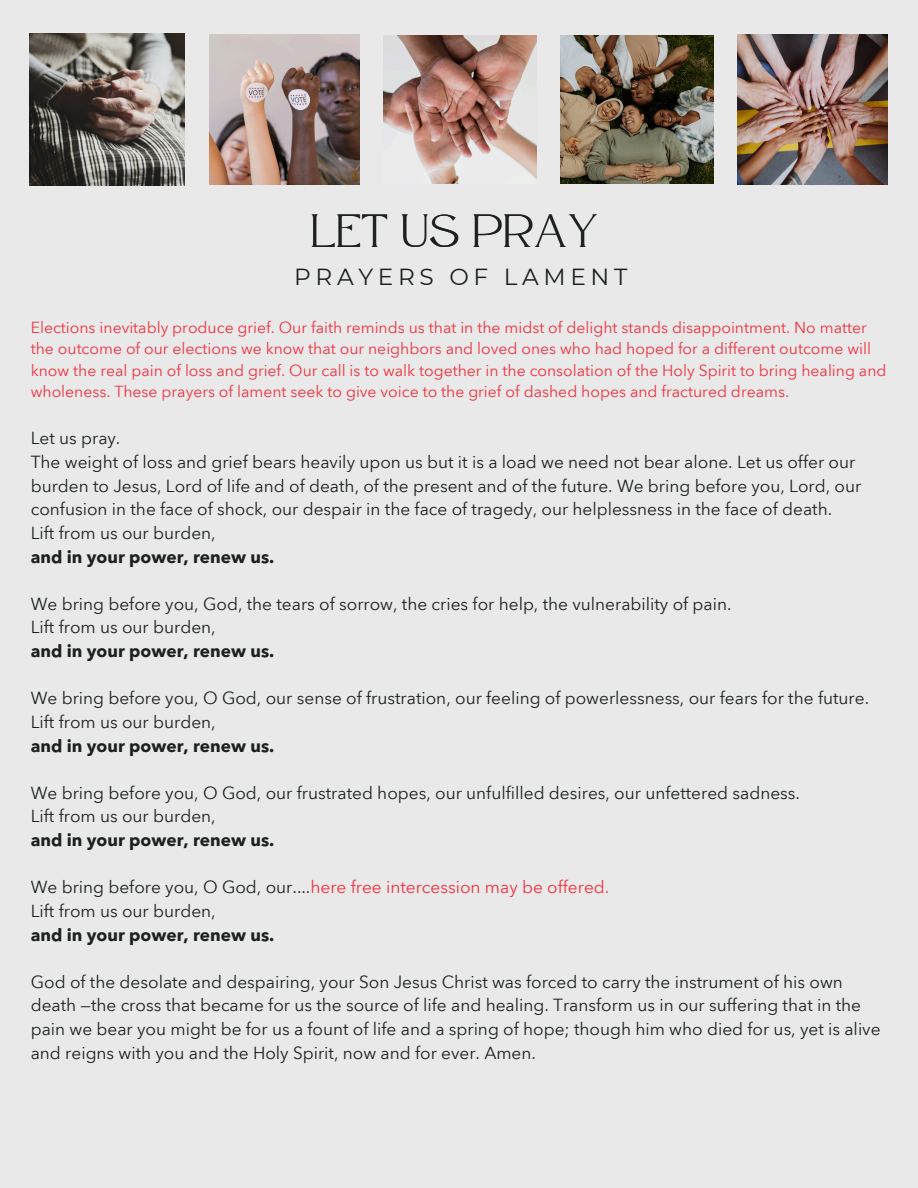
<style>
.page{position:relative;width:918px;height:1188px;background:#e9e9e9}
.page>*{position:absolute;margin:0;border:0;box-sizing:border-box;transform-origin:0 0}
.t1{font:46.5px "Atteron";letter-spacing:.015em;color:#1c2120}
.t2{font:23.25px "Montserrat";letter-spacing:.2em;color:#1c2120}
.t3{font:17.25px/23.7px "Avenir Next Arabic";color:#1c2120}
.t4{font:700 17.25px "Avenir Next Arabic";color:#1c2120}
.t5{font:17.25px "Avenir Next Arabic";color:#ef3340}
.t6{font:15.75px/21.3px "Avenir Next Arabic";color:#ef3340}
.s1{color:#1c2120}
</style>
<div class="page">
<img style="left:29px;top:34px;width:156px;height:152px">
<img style="left:209px;top:34px;width:150px;height:151px">
<img style="left:383px;top:35px;width:153px;height:149px">
<img style="left:560px;top:35px;width:153px;height:149px">
<img style="left:738px;top:34px;width:149px;height:151px">
<p class="t1" style="left:311px;top:204px;width:289px">LET US PRAY</p>
<p class="t2" style="left:294px;top:263px;width:335px">PRAYERS OF LAMENT</p>
<h1 class="t6" style="left:31px;top:317px;width:857px">Elections inevitably produce grief. Our faith reminds us that in the midst of delight stands disappointment. No matter the outcome of our elections we know that our neighbors and loved ones who had hoped for a different outcome will know the real pain of loss and grief. Our call is to walk together in the consolation of the Holy Spirit to bring healing and wholeness. These prayers of lament seek to give voice to the grief of dashed hopes and fractured dreams.</h1>
<h2 class="t3" style="left:31px;top:427px;width:91px">Let us pray.</h2>
<p class="t3" style="left:31px;top:450px;width:832px">The weight of loss and grief bears heavily upon us but it is a load we need not bear alone. Let us offer our burden to Jesus, Lord of life and of death, of the present and of the future. We bring before you, Lord, our confusion in the face of shock, our despair in the face of tragedy, our helplessness in the face of death.</p>
<p class="t3" style="left:31px;top:521px;width:186px">Lift from us our burden,</p>
<p class="t4" style="left:31px;top:547px;width:245px">and in your power, renew us.</p>
<p class="t3" style="left:31px;top:592px;width:702px">We bring before you, God, the tears of sorrow, the cries for help, the vulnerability of pain.</p>
<p class="t3" style="left:31px;top:616px;width:186px">Lift from us our burden,</p>
<p class="t4" style="left:31px;top:641px;width:245px">and in your power, renew us.</p>
<p class="t3" style="left:31px;top:687px;width:840px">We bring before you, O God, our sense of frustration, our feeling of powerlessness, our fears for the future.</p>
<p class="t3" style="left:31px;top:710px;width:186px">Lift from us our burden,</p>
<p class="t4" style="left:31px;top:736px;width:245px">and in your power, renew us.</p>
<p class="t3" style="left:31px;top:781px;width:771px">We bring before you, O God, our frustrated hopes, our unfulfilled desires, our unfettered sadness.</p>
<p class="t3" style="left:31px;top:805px;width:186px">Lift from us our burden,</p>
<p class="t4" style="left:31px;top:830px;width:245px">and in your power, renew us.</p>
<p class="t5" style="left:31px;top:877px;width:580px"><span class="s1">We bring before you, O God, our....</span>here free intercession may be offered.</p>
<p class="t3" style="left:31px;top:899px;width:186px">Lift from us our burden,</p>
<p class="t4" style="left:31px;top:925px;width:245px">and in your power, renew us.</p>
<p class="t3" style="left:31px;top:970px;width:851px">God of the desolate and despairing, your Son Jesus Christ was forced to carry the instrument of his own death —the cross that became for us the source of life and healing. Transform us in our suffering that in the pain we bear you might be for us a fount of life and a spring of hope; though him who died for us, yet is alive and reigns with you and the Holy Spirit, now and for ever. Amen.</p>
</div>
